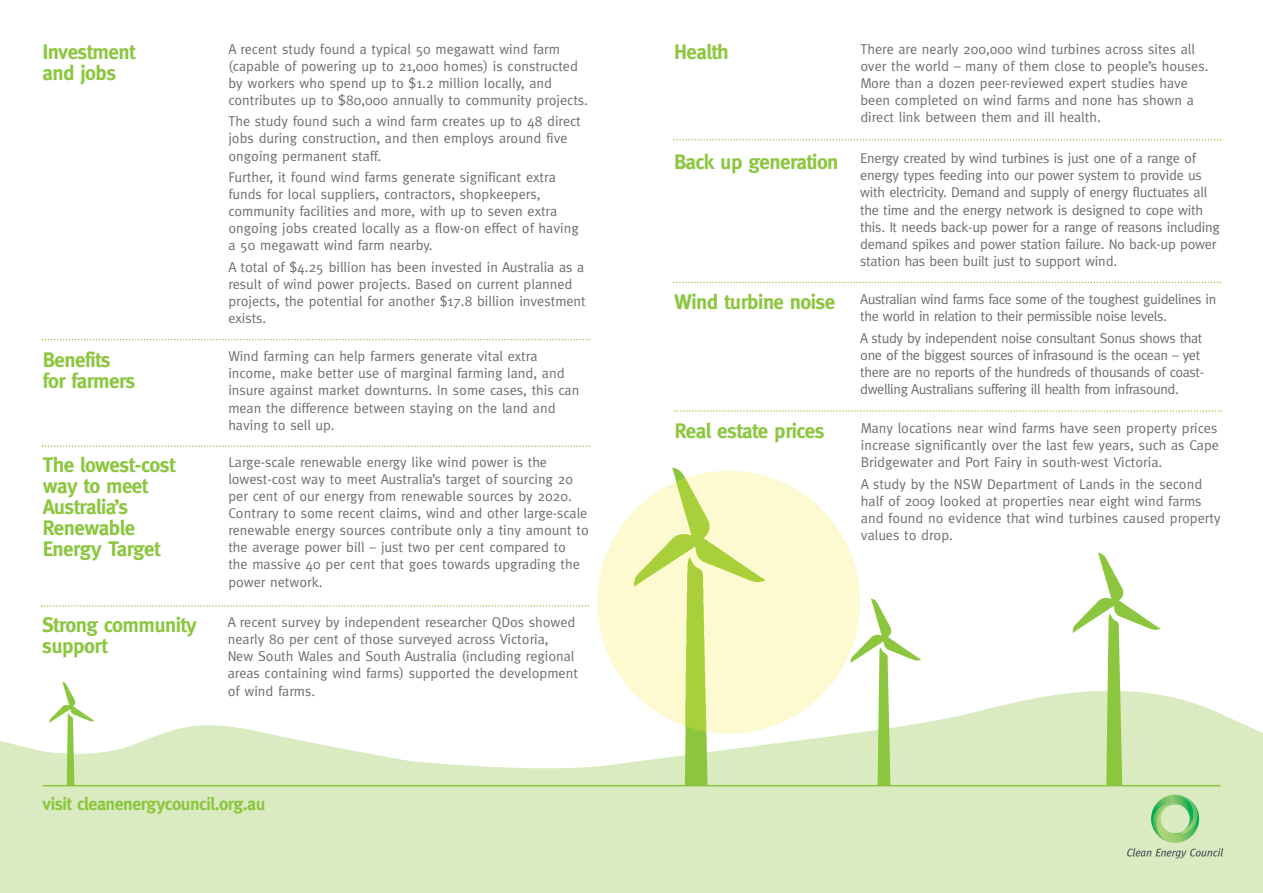
<style>
.page{position:relative;width:1263px;height:893px;background:#fff}
.page>*{position:absolute;margin:0;border:0;box-sizing:border-box;transform-origin:0 0}
.t1{font:700 21px/21px "Meta";letter-spacing:-.025em;color:#8cc63f}
.t2{font:700 18px "Meta";letter-spacing:-.025em;color:#8cc63f}
.t3{font:14.25px/17.1px "Meta";color:#6d6e70}
.t4{font:14.25px/17.1px "Meta";letter-spacing:-.025em;color:#6d6e70}
.s1{font-weight:700;font-size:21px;color:#8cc63f}
</style>
<div class="page">
<svg style="left:0;top:681px;width:1263px;height:212px;fill:#daebc1"></svg>
<hr style="left:43px;top:785px;width:1177px;height:1px;background:#8cc63f">
<svg style="left:674px;top:410px;width:548px;height:2px"></svg>
<svg style="left:42px;top:445px;width:548px;height:2px"></svg>
<svg style="left:42px;top:339px;width:548px;height:1px"></svg>
<svg style="left:673px;top:282px;width:548px;height:1px"></svg>
<svg style="left:673px;top:139px;width:548px;height:2px"></svg>
<svg style="left:41px;top:605px;width:548px;height:2px"></svg>
<svg style="left:1127px;top:795px;width:96px;height:63px;background:#beddab"></svg>
<svg style="left:49px;top:682px;width:45px;height:103px"></svg>
<svg style="left:1071px;top:553px;width:89px;height:232px"></svg>
<svg style="left:597px;top:467px;width:324px;height:318px"></svg>
<img style="left:847px;top:545px;width:13px;height:114px">
<img style="left:611px;top:471px;width:223px;height:263px">
<h1 class="t1" style="left:43px;top:43px;width:95px">Investment and jobs</h1>
<p class="t3" style="left:228px;top:41px;width:361px">A recent study found a typical 50 megawatt wind farm (capable of powering up to 21,000 homes) is constructed by workers who spend up to $1.2 million locally, and contributes up to $80,000 annually to community projects.</p>
<p class="t3" style="left:228px;top:114px;width:354px">The study found such a wind farm creates up to 48 direct jobs during construction, and then employs around five ongoing permanent staff.</p>
<p class="t3" style="left:228px;top:169px;width:352px">Further, it found wind farms generate significant extra funds for local suppliers, contractors, shopkeepers, community facilities and more, with up to seven extra ongoing jobs created locally as a flow-on effect of having a 50 megawatt wind farm nearby.</p>
<p class="t3" style="left:228px;top:259px;width:359px">A total of $4.25 billion has been invested in Australia as a result of wind power projects. Based on current planned projects, the potential for another $17.8 billion investment exists.</p>
<h1 class="t1" style="left:43px;top:350px;width:94px">Benefits for farmers</h1>
<p class="t3" style="left:228px;top:349px;width:352px">Wind farming can help farmers generate vital extra income, make better use of marginal farming land, and insure against market downturns. In some cases, this can mean the difference between staying on the land and having to sell up.</p>
<h1 class="t1" style="left:43px;top:456px;width:134px">The lowest-cost way to meet<br>Australia’s<br>Renewable<br>Energy Target</h1>
<p class="t3" style="left:228px;top:454px;width:362px">Large-scale renewable energy like wind power is the lowest-cost way to meet Australia’s target of sourcing 20 per cent of our energy from renewable sources by 2020.<br>Contrary to some recent claims, wind and other large-scale renewable energy sources contribute only a tiny amount to the average power bill – just two per cent compared to the massive 40 per cent that goes towards upgrading the power network.</p>
<h1 class="t1" style="left:42px;top:616px;width:156px">Strong community support</h1>
<p class="t3" style="left:228px;top:615px;width:352px">A recent survey by independent researcher QDos showed nearly 80 per cent of those surveyed across Victoria,<br>New South Wales and South Australia (including regional areas containing wind farms) supported the development of wind farms.</p>
<p class="t2" style="left:43px;top:796px;width:224px">visit cleanenergycouncil.org.au</p>
<h1 class="t1" style="left:674px;top:43px;width:56px">Health</h1>
<p class="t3" style="left:860px;top:41px;width:350px">There are nearly 200,000 wind turbines across sites all over the world – many of them close to people’s houses.<br>More than a dozen peer-reviewed expert studies have been completed on wind farms and none has shown a direct link between them and ill health.</p>
<p class="t3" style="left:860px;top:151px;width:361px;text-indent:-186px"><span class="s1">Back up generation</span> Energy created by wind turbines is just one of a range of energy types feeding into our power system to provide us with electricity. Demand and supply of energy fluctuates all the time and the energy network is designed to cope with this. It needs back-up power for a range of reasons including demand spikes and power station failure. No back-up power station has been built just to support wind.</p>
<p class="t4" style="left:860px;top:292px;width:358px;text-indent:-186px"><span class="s1">Wind turbine noise</span> Australian wind farms face some of the toughest guidelines in the world in relation to their permissible noise levels.</p>
<p class="t4" style="left:860px;top:330px;width:345px">A study by independent noise consultant Sonus shows that one of the biggest sources of infrasound is the ocean – yet there are no reports of the hundreds of thousands of coast&shy;dwelling Australians suffering ill health from infrasound.</p>
<h1 class="t1" style="left:675px;top:422px;width:151px">Real estate prices</h1>
<p class="t3" style="left:861px;top:421px;width:360px;text-align:justify">Many locations near wind farms have seen property prices increase significantly over the last few years, such as Cape Bridgewater and Port Fairy in south-west Victoria.</p>
<p class="t3" style="left:861px;top:476px;width:361px">A study by the NSW Department of Lands in the second half of 2009 looked at properties near eight wind farms and found no evidence that wind turbines caused property values to drop.</p>
</div>
